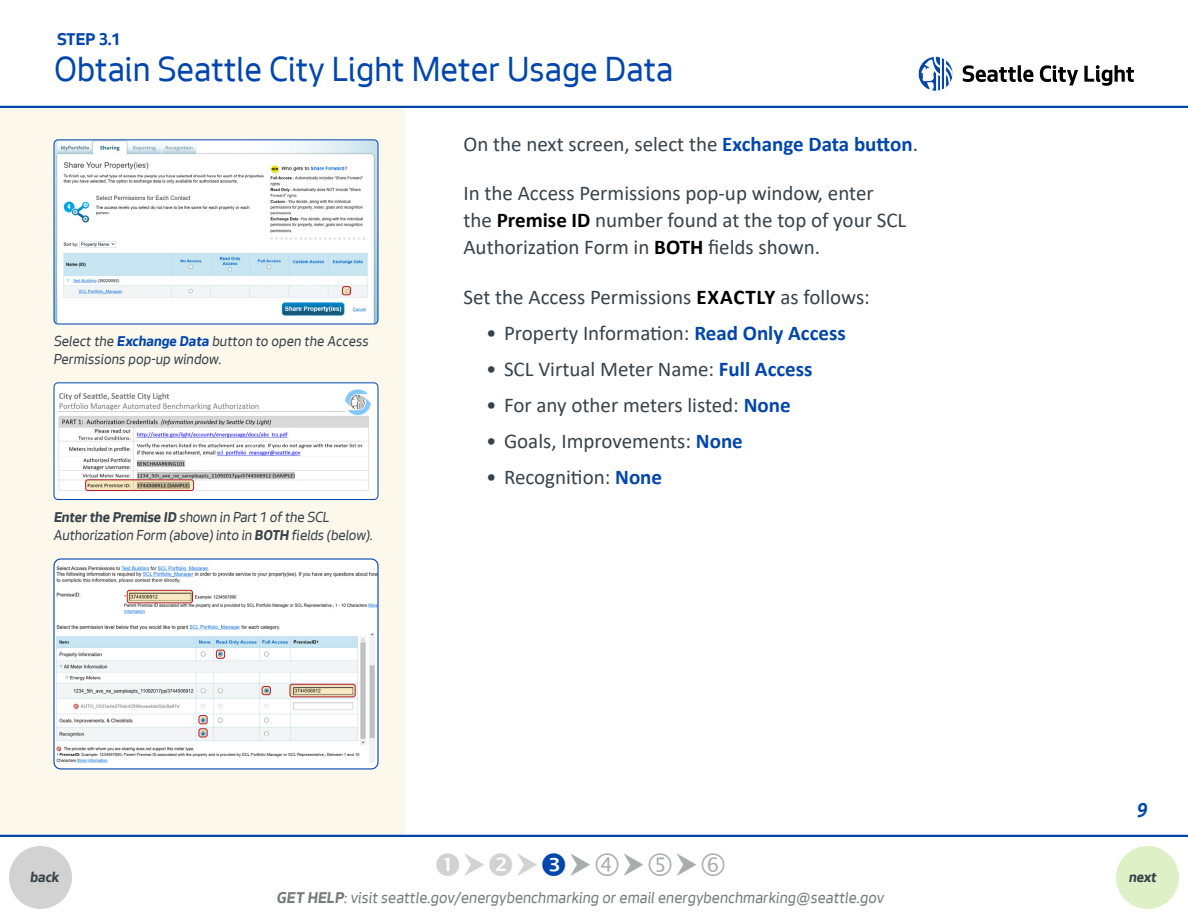
<style>
.page{position:relative;width:1188px;height:918px;background:#fff}
.page>*{position:absolute;margin:0;border:0;box-sizing:border-box;transform-origin:0 0}
.t1{font:36px "Seattle Text";color:#0046ad}
.Body_Checkbox{font:21px/27px "Calibri";color:#37424a}
.t2{font:italic 700 21px "Seattle Text";color:#0046ad}
.t3{font:700 18px "Seattle Text";color:#0046ad}
.t4{font:italic 16.5px "Seattle Text";color:#787b7d}
.Caption_Tip{font:italic 15px/18px "Seattle Text";letter-spacing:-.01em;color:#37424a}
.t5{font:italic 700 15px "Seattle Text";color:#37424a}
.s1{font-weight:700;color:#0046ad}
.s2{font-weight:700}
.s3{font-weight:700;color:#000}
</style>
<div class="page">
<div style="left:1116px;top:846px;width:63px;height:63px;background:#def0c5;border-radius:50%"></div>
<div style="left:9px;top:846px;width:63px;height:63px;background:#d1d2d1;border-radius:50%"></div>
<div style="left:0;top:108px;width:405px;height:729px;background:#fdf8ec"></div>
<hr style="left:0;top:106px;width:1188px;height:2px;background:#0046ad">
<hr style="left:0;top:835px;width:1188px;height:2px;background:#0046ad">
<img style="left:54px;top:140px;width:324px;height:184px">
<div style="left:54px;top:140px;width:324px;height:184px;border:1px solid #0046ad;border-radius:4px"></div>
<svg style="left:342px;top:287px;width:9px;height:8px"></svg>
<div style="left:342px;top:286px;width:9px;height:9px;border:1px solid #b21e28;border-radius:2px"></div>
<div style="left:54px;top:383px;width:324px;height:116px;background:#fff;border-radius:4px"></div>
<img style="left:54px;top:383px;width:324px;height:108px">
<div style="left:54px;top:383px;width:324px;height:117px;border:1px solid #0046ad;border-radius:4px"></div>
<svg style="left:86px;top:480px;width:108px;height:10px"></svg>
<div style="left:85px;top:479px;width:109px;height:12px;border:1px solid #b21e28;border-radius:2px"></div>
<div style="left:55px;top:630px;width:322px;height:138px;background:#fff"></div>
<img style="left:55px;top:632px;width:322px;height:131px">
<svg style="left:290px;top:684px;width:65px;height:13px"></svg>
<div style="left:290px;top:684px;width:66px;height:13px;border:1px solid #b21e28;border-radius:2px"></div>
<svg style="left:216px;top:650px;width:9px;height:8px"></svg>
<div style="left:216px;top:650px;width:9px;height:9px;border:1px solid #b21e28;border-radius:2px"></div>
<svg style="left:262px;top:686px;width:8px;height:9px"></svg>
<div style="left:262px;top:686px;width:9px;height:9px;border:1px solid #b21e28;border-radius:2px"></div>
<svg style="left:199px;top:716px;width:8px;height:8px"></svg>
<div style="left:199px;top:715px;width:9px;height:9px;border:1px solid #b21e28;border-radius:2px"></div>
<svg style="left:199px;top:729px;width:8px;height:8px"></svg>
<div style="left:199px;top:728px;width:9px;height:9px;border:1px solid #b21e28;border-radius:2px"></div>
<img style="left:55px;top:561px;width:322px;height:69px">
<svg style="left:127px;top:590px;width:65px;height:13px"></svg>
<div style="left:127px;top:590px;width:66px;height:13px;border:1px solid #b21e28;border-radius:2px"></div>
<div style="left:53px;top:558px;width:326px;height:212px;border:1px solid #0046ad;border-radius:7px"></div>
<svg style="left:1084px;top:65px;width:50px;height:21px"></svg>
<svg style="left:1040px;top:65px;width:38px;height:20px"></svg>
<svg style="left:963px;top:65px;width:70px;height:17px"></svg>
<svg style="left:918px;top:56px;width:35px;height:35px"></svg>
<p class="t3" style="left:57px;top:27px;width:65px">STEP 3.1</p>
<h1 class="t1" style="left:54px;top:46px;width:621px">Obtain Seattle City Light Meter Usage Data</h1>
<p class="Caption_Tip" style="left:54px;top:332px;width:316px">Select the <span class="s1">Exchange Data</span> button to open the Access<br>Permissions pop-up window.</p>
<p class="Caption_Tip" style="left:54px;top:507px;width:321px"><span class="s2">Enter the Premise ID</span> shown in Part 1 of the SCL<br>Authorization Form (above) into in <span class="s2">BOTH</span> fields (below).</p>
<p class="Body_Checkbox" style="left:464px;top:130px;width:456px">On the next screen, select the <span class="s1">Exchange Data button</span>.</p>
<p class="Body_Checkbox" style="left:464px;top:179px;width:444px">In the Access Permissions pop-up window, enter the <span class="s3">Premise ID</span> number found at the top of your SCL<br>Authorization Form in <span class="s3">BOTH</span> fields shown.</p>
<p class="Body_Checkbox" style="left:464px;top:283px;width:408px">Set the Access Permissions <span class="s3">EXACTLY</span> as follows:</p>
<p class="Body_Checkbox" style="left:486px;top:319px;width:361px">• Property Information: <span class="s1">Read Only Access</span></p>
<p class="Body_Checkbox" style="left:486px;top:355px;width:328px">• SCL Virtual Meter Name: <span class="s1">Full Access</span></p>
<p class="Body_Checkbox" style="left:486px;top:391px;width:306px">• For any other meters listed: <span class="s1">None</span></p>
<p class="Body_Checkbox" style="left:486px;top:427px;width:258px">• Goals, Improvements: <span class="s1">None</span></p>
<p class="Body_Checkbox" style="left:486px;top:463px;width:178px">• Recognition: <span class="s1">None</span></p>
<p class="t2" style="left:1137px;top:796px;width:12px">9</p>
<p class="t5" style="left:30px;top:867px;width:31px">back</p>
<p class="t5" style="left:1129px;top:867px;width:29px">next</p>
<p class="t4" style="left:277px;top:887px;width:609px"><span class="s2">GET HELP</span>: visit seattle.gov/energybenchmarking or email energybenchmarking@seattle.gov</p>
</div>
